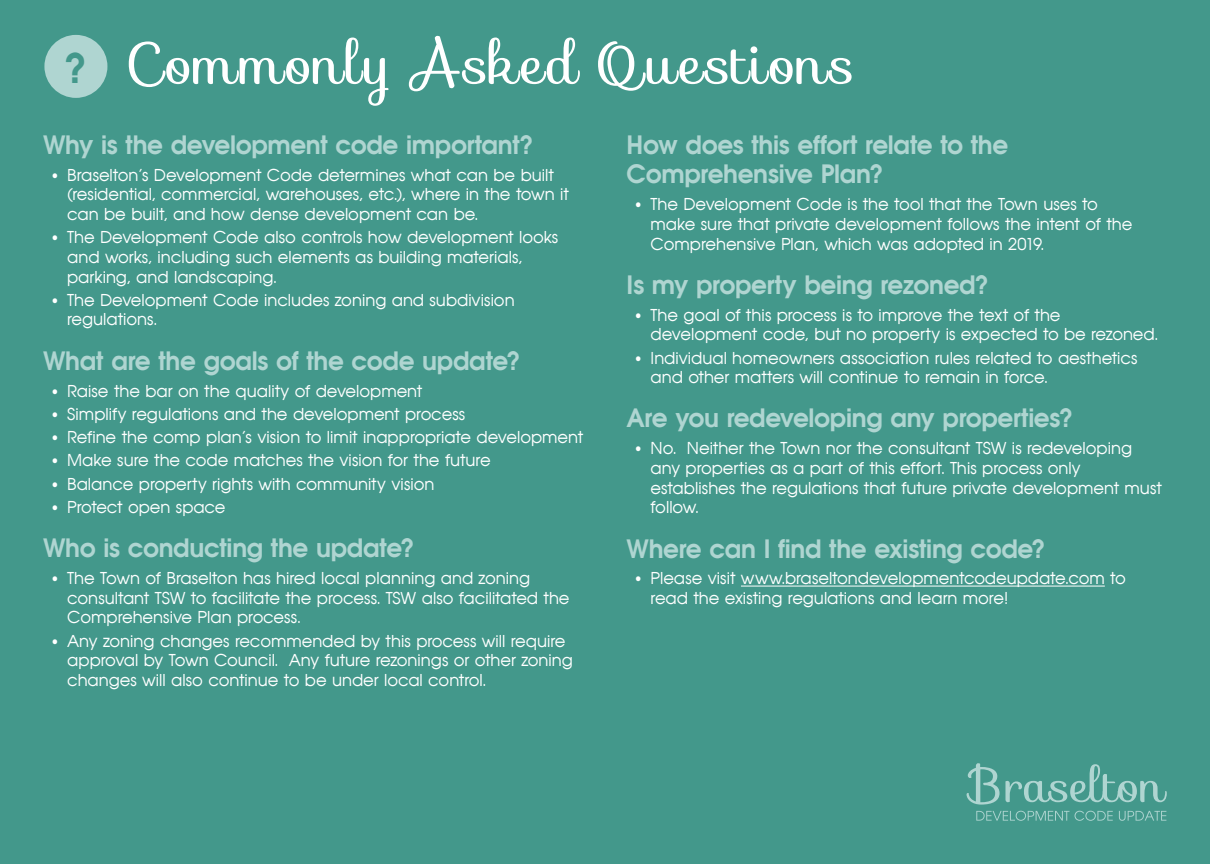
<style>
.page{position:relative;width:1210px;height:864px;background:#43988b}
.page>*{position:absolute;margin:0;border:0;box-sizing:border-box;transform-origin:0 0}
.t1{font:57.6px "Sofia";letter-spacing:.04em;color:#fff}
.t2{font:700 24.8px/29.8px "Avian";letter-spacing:-.015em;color:#afd5d1}
.t3{font:16.4px/19.7px "Avian";letter-spacing:-.005em;color:#fff}
.s1{font-family:"Avian";font-weight:700;font-size:40px;color:#43988b}
</style>
<div class="page">
<hr style="left:741px;top:586px;width:363px;height:1px;background:#fff">
<svg style="left:966px;top:763px;width:33px;height:42px"></svg>
<svg style="left:1005px;top:764px;width:161px;height:38px"></svg>
<svg style="left:976px;top:811px;width:136px;height:10px"></svg>
<svg style="left:1119px;top:811px;width:47px;height:10px"></svg>
<div style="left:44px;top:35px;width:63px;height:63px;background:#afd5d1;border-radius:50%"></div>
<h1 class="t1" style="left:65px;top:18px;width:791px"><span class="s1">?</span> Commonly Asked Questions</h1>
<h2 class="t2" style="left:43px;top:129px;width:492px">Why is the development code important?</h2>
<p class="t3" style="left:67px;top:165px;width:503px;text-indent:-16px">• Braselton’s Development Code determines what can be built (residential, commercial, warehouses, etc.), where in the town it can be built, and how dense development can be.</p>
<p class="t3" style="left:67px;top:227px;width:492px;text-indent:-16px">• The Development Code also controls how development looks and works, including such elements as building materials, parking, and landscaping.</p>
<p class="t3" style="left:67px;top:290px;width:449px;text-indent:-16px">• The Development Code includes zoning and subdivision regulations.</p>
<h2 class="t2" style="left:43px;top:345px;width:479px">What are the goals of the code update?</h2>
<p class="t3" style="left:51px;top:381px;width:373px">• Raise the bar on the quality of development</p>
<p class="t3" style="left:51px;top:404px;width:416px">• Simplify regulations and the development process</p>
<p class="t3" style="left:51px;top:427px;width:534px">• Refine the comp plan’s vision to limit inappropriate development</p>
<p class="t3" style="left:51px;top:451px;width:441px">• Make sure the code matches the vision for the future</p>
<p class="t3" style="left:51px;top:474px;width:385px">• Balance property rights with community vision</p>
<p class="t3" style="left:51px;top:497px;width:176px">• Protect open space</p>
<h2 class="t2" style="left:43px;top:533px;width:373px">Who is conducting the update?</h2>
<p class="t3" style="left:67px;top:568px;width:504px;text-indent:-16px">• The Town of Braselton has hired local planning and zoning consultant TSW to facilitate the process. TSW also facilitated the<br>Comprehensive Plan process.</p>
<p class="t3" style="left:67px;top:631px;width:507px;text-indent:-16px">• Any zoning changes recommended by this process will require approval by Town Council. Any future rezonings or other zoning changes will also continue to be under local control.</p>
<h2 class="t2" style="left:626px;top:129px;width:383px">How does this effort relate to the<br>Comprehensive Plan?</h2>
<p class="t3" style="left:650px;top:194px;width:483px;text-indent:-16px">• The Development Code is the tool that the Town uses to make sure that private development follows the intent of the<br>Comprehensive Plan, which was adopted in 2019.</p>
<h2 class="t2" style="left:626px;top:269px;width:364px">Is my property being rezoned?</h2>
<p class="t3" style="left:650px;top:305px;width:509px;text-indent:-16px">• The goal of this process is to improve the text of the development code, but no property is expected to be rezoned.</p>
<p class="t3" style="left:650px;top:348px;width:488px;text-indent:-16px">• Individual homeowners association rules related to aesthetics and other matters will continue to remain in force.</p>
<h2 class="t2" style="left:626px;top:403px;width:448px">Are you redeveloping any properties?</h2>
<p class="t3" style="left:650px;top:439px;width:513px;text-indent:-16px">• No. Neither the Town nor the consultant TSW is redeveloping any properties as a part of this effort. This process only establishes the regulations that future private development must follow.</p>
<h2 class="t2" style="left:626px;top:533px;width:421px">Where can I find the existing code?</h2>
<p class="t3" style="left:650px;top:569px;width:477px;text-indent:-16px">• Please visit www.braseltondevelopmentcodeupdate.com to read the existing regulations and learn more!</p>
</div>
